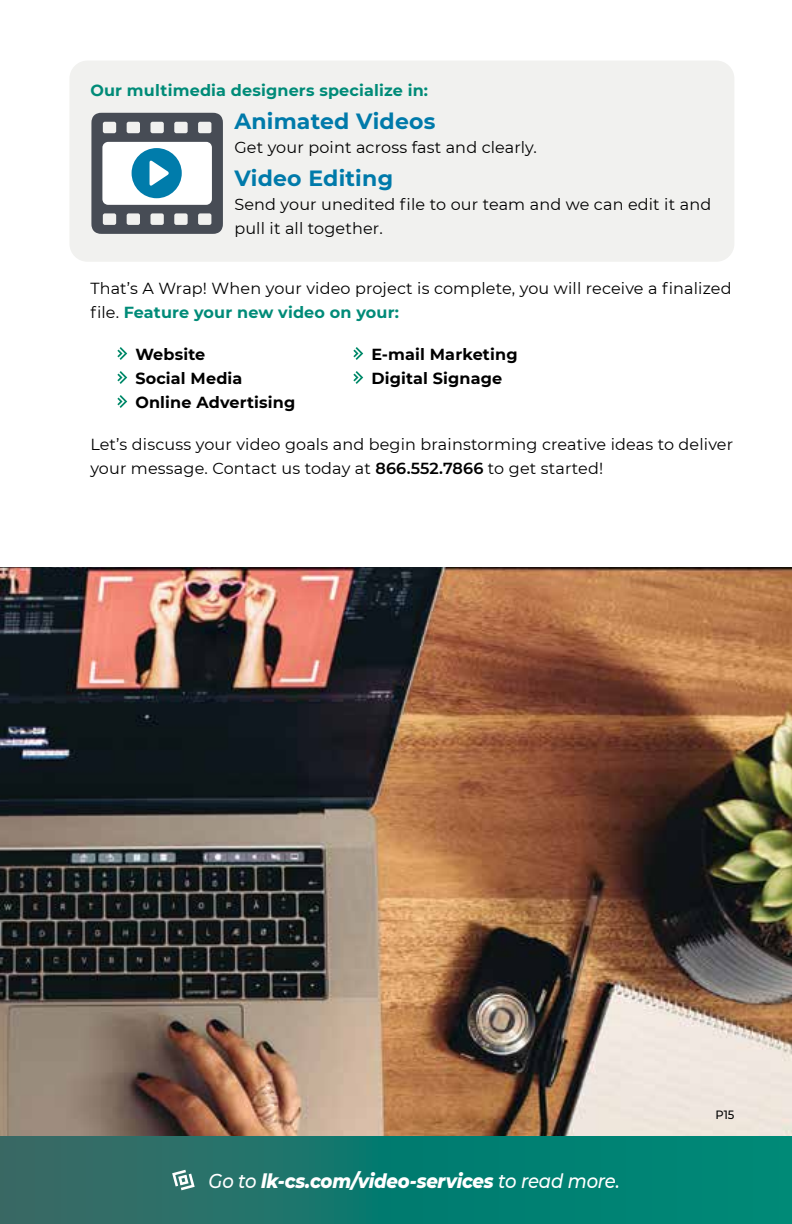
<style>
.page{position:relative;width:792px;height:1224px;background:#fff}
.page>*{position:absolute;margin:0;border:0;box-sizing:border-box;transform-origin:0 0}
.t1{font:700 22px "Montserrat";letter-spacing:.01em;color:#007aaa}
.t2{font:italic 800 20px "Montserrat";letter-spacing:-.01em;color:#fff;scale:.9 1}
.t3{font:16px/24px "Montserrat";letter-spacing:.01em;color:#000}
.t4{font:700 16px "Montserrat";letter-spacing:.01em;color:#000}
.t5{font:700 16px "Montserrat";letter-spacing:.01em;color:#008b78}
.t6{font:500 12px "Montserrat";color:#000;scale:.95 1}
.s1{font-weight:700;color:#008b78}
.s2{font-weight:600}
.s3{font-weight:500}
</style>
<div class="page">
<div style="left:69px;top:61px;width:665px;height:201px;background:#f1f1ef;border-radius:18px"></div>
<svg style="left:91px;top:113px;width:132px;height:121px"></svg>
<svg style="left:117px;top:347px;width:10px;height:13px"></svg>
<svg style="left:353px;top:347px;width:10px;height:13px"></svg>
<svg style="left:117px;top:371px;width:10px;height:13px"></svg>
<svg style="left:353px;top:371px;width:10px;height:13px"></svg>
<svg style="left:117px;top:395px;width:10px;height:13px"></svg>
<img style="left:0;top:568px;width:792px;height:568px">
<svg style="left:0;top:1136px;width:792px;height:88px;background:#12796e"></svg>
<svg style="left:172px;top:1170px;width:23px;height:20px"></svg>
<p class="t5" style="left:90px;top:79px;width:339px">Our multimedia designers specialize in:</p>
<h1 class="t1" style="left:234px;top:105px;width:203px">Animated Videos</h1>
<p class="t3" style="left:234px;top:135px;width:304px">Get your point across fast and clearly.</p>
<h1 class="t1" style="left:234px;top:162px;width:160px">Video Editing</h1>
<p class="t3" style="left:234px;top:192px;width:478px">Send your unedited file to our team and we can edit it and pull it all together.</p>
<p class="t3" style="left:90px;top:276px;width:643px">That’s A Wrap! When your video project is complete, you will receive a finalized file. <span class="s1">Feature your new video on your:</span></p>
<p class="t4" style="left:135px;top:343px;width:71px">Website</p>
<p class="t4" style="left:371px;top:343px;width:148px">E-mail Marketing</p>
<p class="t4" style="left:135px;top:367px;width:109px">Social Media</p>
<p class="t4" style="left:371px;top:367px;width:133px">Digital Signage</p>
<p class="t4" style="left:135px;top:391px;width:161px">Online Advertising</p>
<p class="t3" style="left:90px;top:432px;width:644px">Let’s discuss your video goals and begin brainstorming creative ideas to deliver your message. Contact us today at <span class="s2">866.552.7866</span> to get started!</p>
<p class="t2" style="left:209px;top:1167px;width:458px"><span class="s3">Go to</span> lk-cs.com/video-services <span class="s3">to read more.</span></p>
<p class="t6" style="left:716px;top:1106px;width:21px">P15</p>
</div>
